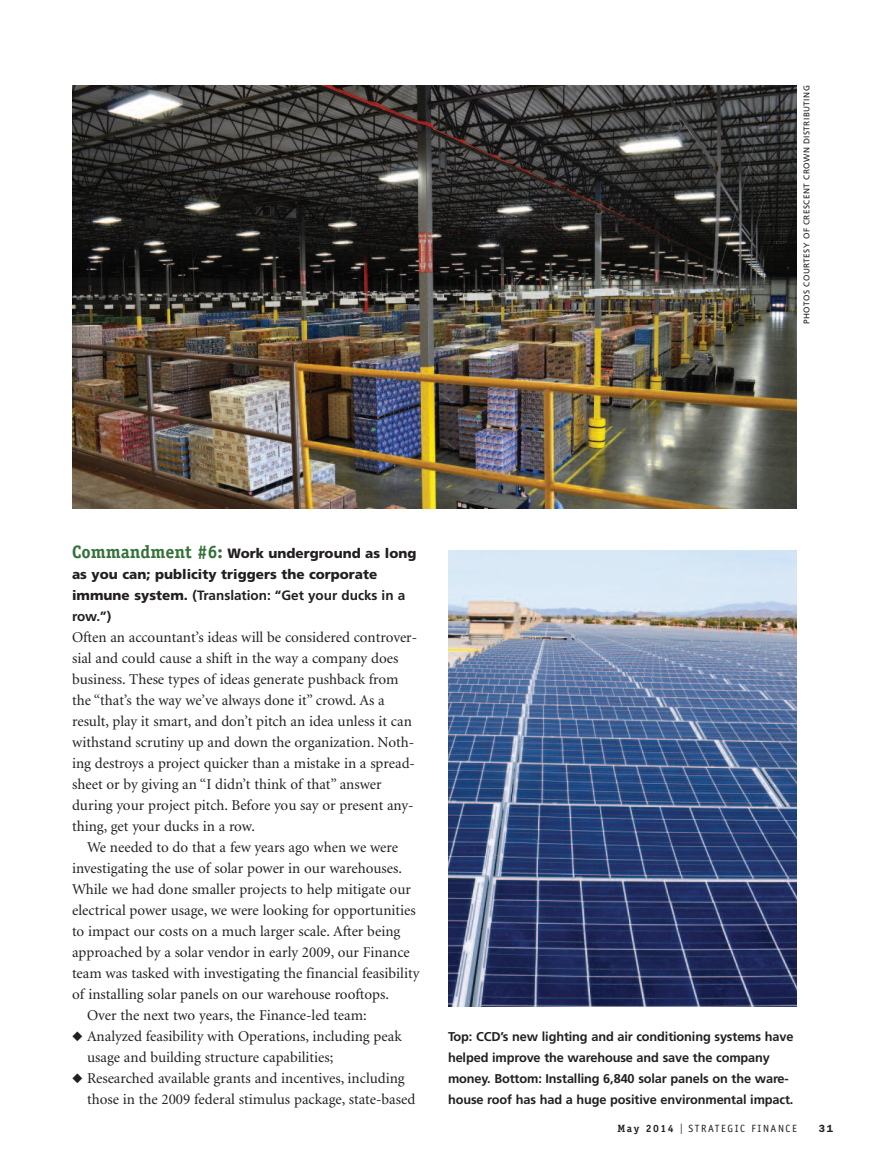
<style>
.page{position:relative;width:878px;height:1161px;background:#fff}
.page>*{position:absolute;margin:0;border:0;box-sizing:border-box;transform-origin:0 0}
.t1{font:15px/21px "Minion";color:#231f20}
.t2{font:900 13.5px/21px "Frutiger";color:#231f20}
.t3{font:700 12.75px/21px "Frutiger";letter-spacing:-.01em;color:#231f20}
.t4{font:10.5px "Officina Sans";letter-spacing:.15em;color:#231f20}
.t5{font:600 10.5px "Franklin Gothic";color:#231f20}
.t6{font:8.25px "Frutiger";letter-spacing:.05em;color:#231f20}
.s1{font-family:"Officina Serif";font-weight:700;font-size:18px;color:#357138}
.s2{font-weight:700}
.s3{font-family:"Officina Serif";font-weight:700}
.s4{font-family:"Franklin Gothic";font-size:15px}
</style>
<div class="page">
<img style="left:72px;top:86px;width:724px;height:422px">
<img style="left:448px;top:551px;width:348px;height:455px">
<p class="t6" style="left:803px;top:324px;width:240px;rotate:-90deg">PHOTOS COURTESY OF CRESCENT CROWN DISTRIBUTING</p>
<p class="t2" style="left:72px;top:544px;width:346px"><span class="s1">Commandment #6:</span> Work underground as long as you can; publicity triggers the corporate immune system. <span class="s2">(Translation: “Get your ducks in a row.”)</span></p>
<p class="t1" style="left:72px;top:628px;width:347px">Often an accountant’s ideas will be considered controver&shy;sial and could cause a shift in the way a company does business. These types of ideas generate pushback from the “that’s the way we’ve always done it” crowd. As a result, play it smart, and don’t pitch an idea unless it can withstand scrutiny up and down the organization. Noth&shy;ing destroys a project quicker than a mistake in a spread&shy;sheet or by giving an “I didn’t think of that” answer during your project pitch. Before you say or present any&shy;thing, get your ducks in a row.</p>
<p class="t1" style="left:87px;top:838px;width:312px">We needed to do that a few years ago when we were</p>
<p class="t1" style="left:72px;top:859px;width:331px">investigating the use of solar power in our warehouses.</p>
<p class="t1" style="left:72px;top:880px;width:340px">While we had done smaller projects to help mitigate our</p>
<p class="t1" style="left:72px;top:901px;width:345px">electrical power usage, we were looking for opportunities</p>
<p class="t1" style="left:72px;top:922px;width:330px">to impact our costs on a much larger scale. After being</p>
<p class="t1" style="left:72px;top:943px;width:339px">approached by a solar vendor in early 2009, our Finance</p>
<p class="t1" style="left:72px;top:964px;width:349px">team was tasked with investigating the financial feasibility</p>
<p class="t1" style="left:72px;top:985px;width:318px">of installing solar panels on our warehouse rooftops.</p>
<p class="t1" style="left:87px;top:1006px;width:281px">Over the next two years, the Finance-led team:</p>
<p class="t1" style="left:87px;top:1027px;width:316px;text-indent:-15px">◆ Analyzed feasibility with Operations, including peak usage and building structure capabilities;</p>
<p class="t1" style="left:87px;top:1069px;width:330px;text-indent:-15px">◆ Researched available grants and incentives, including those in the 2009 federal stimulus package, state-based</p>
<p class="t3" style="left:448px;top:1027px;width:347px">Top: CCD’s new lighting and air conditioning systems have helped improve the warehouse and save the company money. Bottom: Installing 6,840 solar panels on the ware&shy;house roof has had a huge positive environmental impact.</p>
<p class="t4" style="left:617px;top:1125px;width:181px"><span class="s3">May 2014</span> <span class="s4">I</span> STRATEGIC FINANCE</p>
<p class="t5" style="left:818px;top:1125px;width:16px">31</p>
</div>
